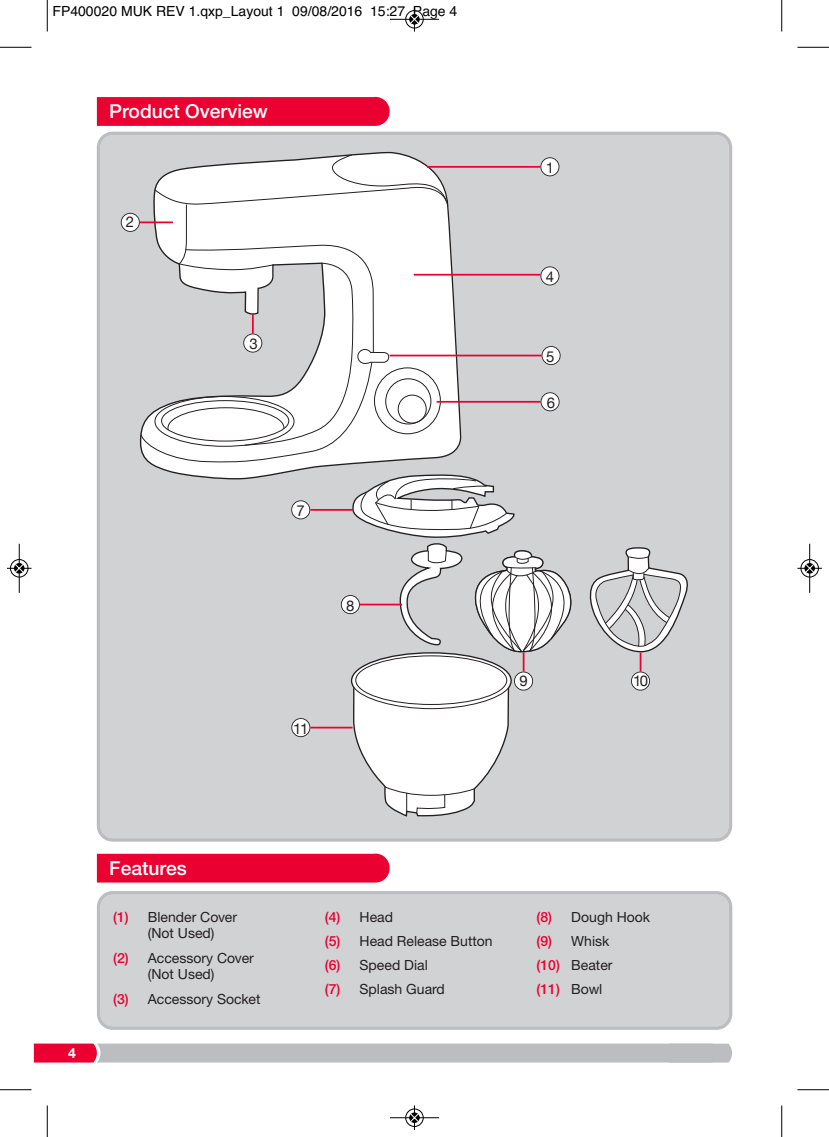
<style>
.page{position:relative;width:829px;height:1137px;background:#fff}
.page>*{position:absolute;margin:0;border:0;box-sizing:border-box;transform-origin:0 0}
.t1{font:500 19.25px "Helvetica Neue";color:#fff}
.t2{font:14.88px "Helvetica Neue";color:#231f20}
.t3{font:14px/24.3px "Helvetica Neue CE";color:#231f20}
.t4{font:14px "Helvetica";color:#000}
.t5{font:500 14px "Helvetica Neue";color:#ea0031}
.t6{font:700 14px "Helvetica Neue CE";color:#fff}
.s1{font-family:"Helvetica Neue";font-weight:500;color:#ea0031}
.s2{font-family:"Helvetica Neue CE";font-weight:400;color:#231f20}
</style>
<div class="page">
<div style="left:97px;top:132px;width:635px;height:709px;background:#d1d2d4"></div>
<svg style="left:140px;top:152px;width:322px;height:431px;background:#d3d3d5"></svg>
<svg style="left:34px;top:1043px;width:698px;height:19px;background:#c2afb5"></svg>
<div style="left:97px;top:891px;width:635px;height:138px;background:#d1d2d4"></div>
<div style="left:97px;top:853px;width:293px;height:29px;background:#ea0031"></div>
<svg style="left:97px;top:97px;width:293px;height:29px;background:#ea0434"></svg>
<div style="left:541px;top:158px;width:18px;height:18px;background:#fff;border-radius:50%"></div>
<div style="left:540px;top:157px;width:19px;height:19px;border:2px solid #231f20;border-radius:50%"></div>
<div style="left:541px;top:267px;width:18px;height:18px;background:#fff;border-radius:50%"></div>
<div style="left:540px;top:266px;width:19px;height:19px;border:2px solid #231f20;border-radius:50%"></div>
<hr style="left:427px;top:166px;width:113px;height:2px;background:#ea0031">
<div style="left:121px;top:213px;width:18px;height:18px;background:#fff;border-radius:50%"></div>
<div style="left:121px;top:213px;width:19px;height:19px;border:2px solid #231f20;border-radius:50%"></div>
<hr style="left:139px;top:221px;width:34px;height:2px;background:#ea0031">
<hr style="left:414px;top:274px;width:126px;height:1px;background:#ea0031">
<svg style="left:140px;top:154px;width:308px;height:308px"></svg>
<div style="left:292px;top:718px;width:18px;height:18px;background:#fff;border-radius:50%"></div>
<div style="left:291px;top:718px;width:19px;height:19px;border:2px solid #231f20;border-radius:50%"></div>
<hr style="left:310px;top:726px;width:42px;height:2px;background:#ea0031">
<div style="left:292px;top:500px;width:18px;height:19px;background:#fff;border-radius:50%"></div>
<div style="left:291px;top:500px;width:19px;height:19px;border:2px solid #231f20;border-radius:50%"></div>
<hr style="left:310px;top:509px;width:42px;height:1px;background:#ea0031">
<div style="left:341px;top:595px;width:18px;height:18px;background:#fff;border-radius:50%"></div>
<div style="left:341px;top:595px;width:19px;height:19px;border:2px solid #231f20;border-radius:50%"></div>
<svg style="left:350px;top:473px;width:338px;height:343px"></svg>
<div style="left:542px;top:346px;width:18px;height:18px;background:#fff;border-radius:50%"></div>
<div style="left:541px;top:346px;width:19px;height:19px;border:2px solid #231f20;border-radius:50%"></div>
<hr style="left:390px;top:354px;width:151px;height:2px;background:#ea0031">
<div style="left:541px;top:392px;width:18px;height:19px;background:#fff;border-radius:50%"></div>
<div style="left:540px;top:392px;width:19px;height:19px;border:2px solid #231f20;border-radius:50%"></div>
<hr style="left:436px;top:401px;width:104px;height:1px;background:#ea0031">
<hr style="left:47px;top:0;width:1px;height:32px;background:#000">
<hr style="left:0;top:47px;width:32px;height:1px;background:#000">
<hr style="left:781px;top:0;width:1px;height:32px;background:#000">
<hr style="left:797px;top:47px;width:32px;height:1px;background:#000">
<hr style="left:47px;top:1105px;width:1px;height:31px;background:#000">
<hr style="left:0;top:1089px;width:32px;height:1px;background:#000">
<hr style="left:781px;top:1105px;width:1px;height:31px;background:#000">
<hr style="left:797px;top:1089px;width:32px;height:1px;background:#000">
<div style="left:405px;top:10px;width:19px;height:19px;border:1px solid #fff;border-radius:50%"></div>
<hr style="left:390px;top:19px;width:49px;height:1px;background:#000">
<div style="left:405px;top:10px;width:18px;height:18px;border:1px solid #000;border-radius:50%"></div>
<svg style="left:410px;top:7px;width:9px;height:25px"></svg>
<div style="left:405px;top:1108px;width:19px;height:18px;border:1px solid #fff;border-radius:50%"></div>
<hr style="left:390px;top:1117px;width:49px;height:1px;background:#000">
<div style="left:405px;top:1108px;width:18px;height:18px;border:1px solid #000;border-radius:50%"></div>
<svg style="left:410px;top:1105px;width:9px;height:24px"></svg>
<div style="left:10px;top:559px;width:19px;height:18px;border:1px solid #fff;border-radius:50%"></div>
<hr style="left:19px;top:543px;width:1px;height:49px;background:#000">
<div style="left:10px;top:559px;width:18px;height:18px;border:1px solid #000;border-radius:50%"></div>
<div style="left:14px;top:563px;width:10px;height:10px;background:#000;border-radius:50%"></div>
<svg style="left:7px;top:563px;width:25px;height:9px"></svg>
<div style="left:800px;top:559px;width:19px;height:18px;border:1px solid #fff;border-radius:50%"></div>
<hr style="left:809px;top:543px;width:1px;height:49px;background:#000">
<div style="left:800px;top:559px;width:18px;height:18px;border:1px solid #000;border-radius:50%"></div>
<div style="left:804px;top:563px;width:11px;height:10px;background:#000;border-radius:50%"></div>
<svg style="left:797px;top:563px;width:25px;height:9px"></svg>
<p class="t4" style="left:52px;top:3px;width:406px">FP400020 MUK REV 1.qxp_Layout 1 09/08/2016 15:27 Page 4</p>
<h1 class="t1" style="left:109px;top:104px;width:160px">Product Overview</h1>
<p class="t2" style="left:126px;top:212px;width:10px">2</p>
<p class="t2" style="left:249px;top:335px;width:10px">3</p>
<p class="t2" style="left:296px;top:501px;width:10px">7</p>
<p class="t2" style="left:346px;top:596px;width:10px">8</p>
<p class="t2" style="left:293px;top:719px;width:17px">11</p>
<p class="t2" style="left:546px;top:159px;width:10px">1</p>
<p class="t2" style="left:546px;top:268px;width:10px">4</p>
<p class="t2" style="left:546px;top:347px;width:10px">5</p>
<p class="t2" style="left:547px;top:393px;width:10px">6</p>
<p class="t2" style="left:519px;top:671px;width:10px">9</p>
<p class="t2" style="left:633px;top:671px;width:17px">10</p>
<p class="t6" style="left:68px;top:1047px;width:9px">4</p>
<h1 class="t1" style="left:109px;top:860px;width:79px">Features</h1>
<p class="t3" style="left:148px;top:909px;width:91px;line-height:16.8px;text-indent:-35px"><span class="s1">(1)</span> Blender Cover (Not Used)</p>
<p class="t3" style="left:113px;top:950px;width:142px;line-height:16.8px;text-align:center"><span class="s1">(2)</span> Accessory Cover (Not Used)</p>
<p class="t3" style="left:113px;top:987px;width:149px"><span class="s1">(3)</span> Accessory Socket</p>
<p class="t3" style="left:325px;top:905px;width:169px"><span class="s1">(4)</span> Head<br><span class="s1">(5)</span> Head Release Button <span class="s1">(6)</span> Speed Dial<br><span class="s1">(7)</span> Splash Guard</p>
<p class="t3" style="left:536px;top:905px;width:115px"><span class="s1">(8)</span> Dough Hook <span class="s1">(9)</span> Whisk<br><span class="s1">(10)</span> Beater</p>
<p class="t5" style="left:536px;top:984px;width:67px">(11) <span class="s2">Bowl</span></p>
</div>
